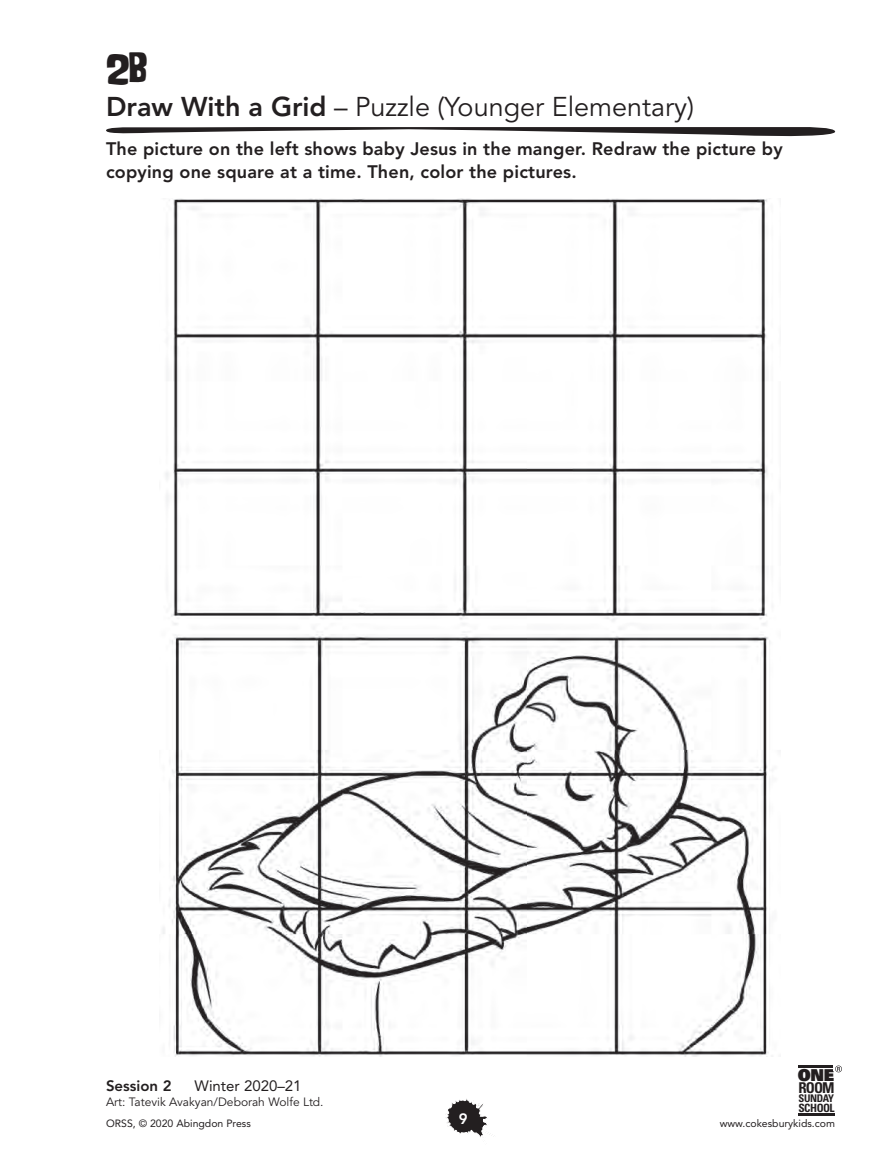
<style>
.page{position:relative;width:889px;height:1174px;background:#fff}
.page>*{position:absolute;margin:0;border:0;box-sizing:border-box;transform-origin:0 0}
.t1{font:36px "Good Girl";color:#231f20}
.t2{font:27px "Avenir LT Std";color:#231f20}
.t3{font:800 18px/22.5px "Avenir LT Std";letter-spacing:.01em;color:#231f20}
.t4{font:16.35px "Univers LT Std X Black";color:#231f20}
.t5{font:15px "Avenir LT Std";color:#231f20}
.t6{font:800 15px "Avenir LT Std";color:#231f20}
.t7{font:800 15px "Avenir LT Std";color:#fff}
.t8{font:700 condensed 14.85px "Univers LT Std";color:#231f20}
.t9{font:12px "Avenir LT Std";color:#231f20}
.t10{font:700 condensed 11.4px "Univers LT Std";letter-spacing:-.045em;color:#231f20}
.t11{font:10.5px "Avenir LT Std";color:#231f20}
.t12{font:700 condensed 10.5px "Univers LT Std";letter-spacing:-.04em;color:#231f20}
.s1{font-weight:800}
.s2{font-size:10.65px}
</style>
<div class="page">
<svg style="left:446px;top:1099px;width:46px;height:38px"></svg>
<div style="left:453px;top:1107px;width:24px;height:23px;background:#231f20;border-radius:50%"></div>
<svg style="left:106px;top:127px;width:729px;height:10px"></svg>
<img style="left:162px;top:199px;width:611px;height:857px">
<hr style="left:798px;top:1065px;width:25px;height:3px;background:#231f20">
<hr style="left:798px;top:1113px;width:36px;height:2px;background:#231f20">
<svg style="left:825px;top:1065px;width:17px;height:7px"></svg>
<h1 class="t1" style="left:106px;top:52px;width:43px">2b</h1>
<h2 class="t2" style="left:106px;top:91px;width:590px"><span class="s1">Draw With a Grid</span> – Puzzle (Younger Elementary)</h2>
<p class="t3" style="left:106px;top:138px;width:678px">The picture on the left shows baby Jesus in the manger. Redraw the picture by copying one square at a time. Then, color the pictures.</p>
<p class="t4" style="left:798px;top:1064px;width:38px">ONE</p>
<p class="t8" style="left:798px;top:1079px;width:38px">ROOM</p>
<p class="t12" style="left:798px;top:1092px;width:37px"><span class="s2">S</span>UNDAY</p>
<p class="t10" style="left:798px;top:1100px;width:38px">SCHOOL</p>
<p class="t6" style="left:106px;top:1076px;width:67px">Session 2</p>
<p class="t5" style="left:195px;top:1076px;width:108px">Winter 2020–21</p>
<p class="t9" style="left:106px;top:1094px;width:219px">Art: Tatevik Avakyan/Deborah Wolfe Ltd.</p>
<p class="t11" style="left:106px;top:1117px;width:146px">ORSS, © 2020 Abingdon Press</p>
<p class="t7" style="left:459px;top:1110px;width:10px">9</p>
<p class="t11" style="left:720px;top:1117px;width:117px">www.cokesburykids.com</p>
</div>
